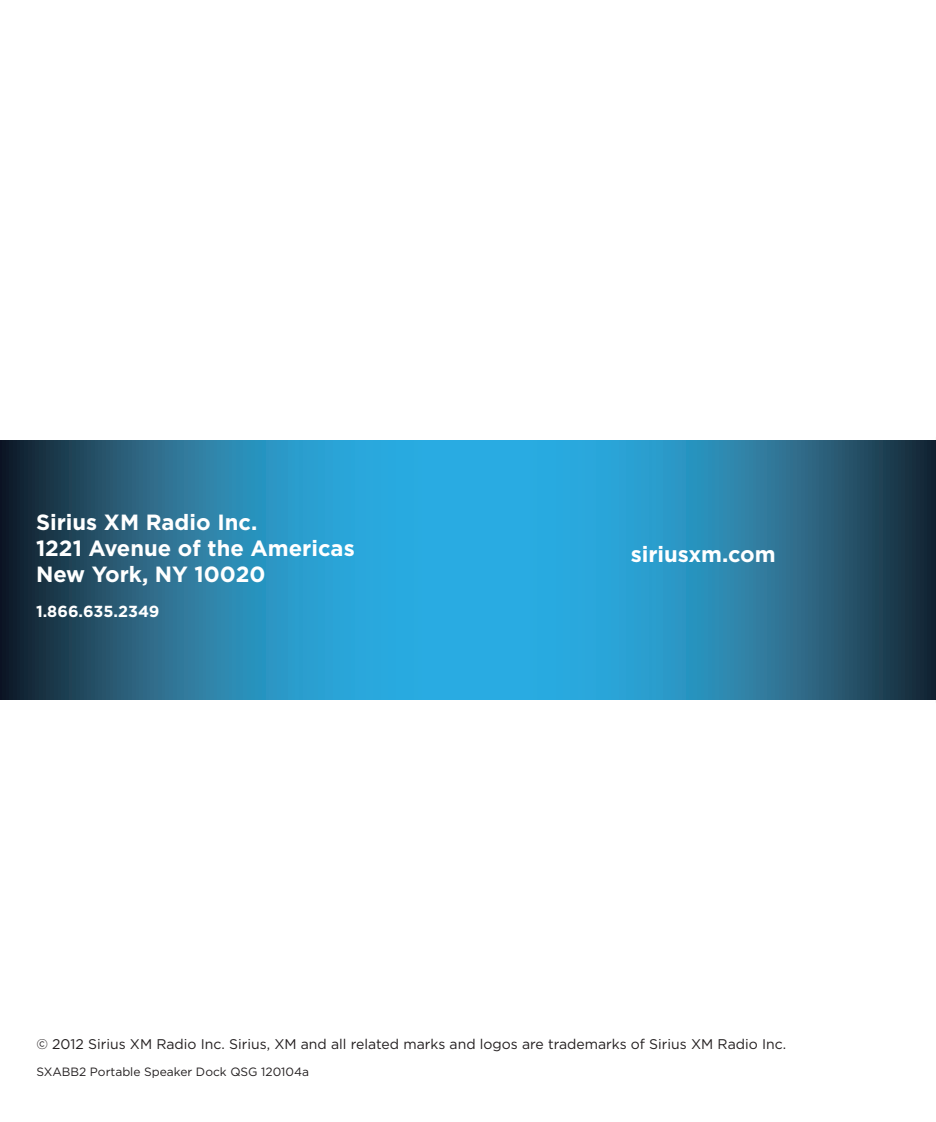
<style>
.page{position:relative;width:936px;height:1122px;background:#fff}
.page>*{position:absolute;margin:0;border:0;box-sizing:border-box;transform-origin:0 0}
.t1{font:700 22px "Gotham";color:#fff}
.Body_Copy{font:700 16px "Gotham";color:#fff}
.Body_Copy-2{font:14px "Gotham";color:#231f20}
.Body_Copy-3{font:12px "Gotham";color:#231f20}
</style>
<div class="page">
<svg style="left:0;top:440px;width:936px;height:259px;background:#277fa5"></svg>
<p class="t1" style="left:36px;top:508px;width:223px">Sirius XM Radio Inc.</p>
<p class="t1" style="left:36px;top:534px;width:320px">1221 Avenue of the Americas</p>
<p class="t1" style="left:36px;top:560px;width:231px">New York, NY 10020</p>
<p class="Body_Copy" style="left:36px;top:601px;width:125px">1.866.635.2349</p>
<p class="t1" style="left:631px;top:540px;width:147px">siriusxm.com</p>
<p class="Body_Copy-2" style="left:36px;top:1034px;width:751px">© 2012 Sirius XM Radio Inc. Sirius, XM and all related marks and logos are trademarks of Sirius XM Radio Inc.</p>
<p class="Body_Copy-3" style="left:36px;top:1064px;width:274px">SXABB2 Portable Speaker Dock QSG 120104a</p>
</div>
